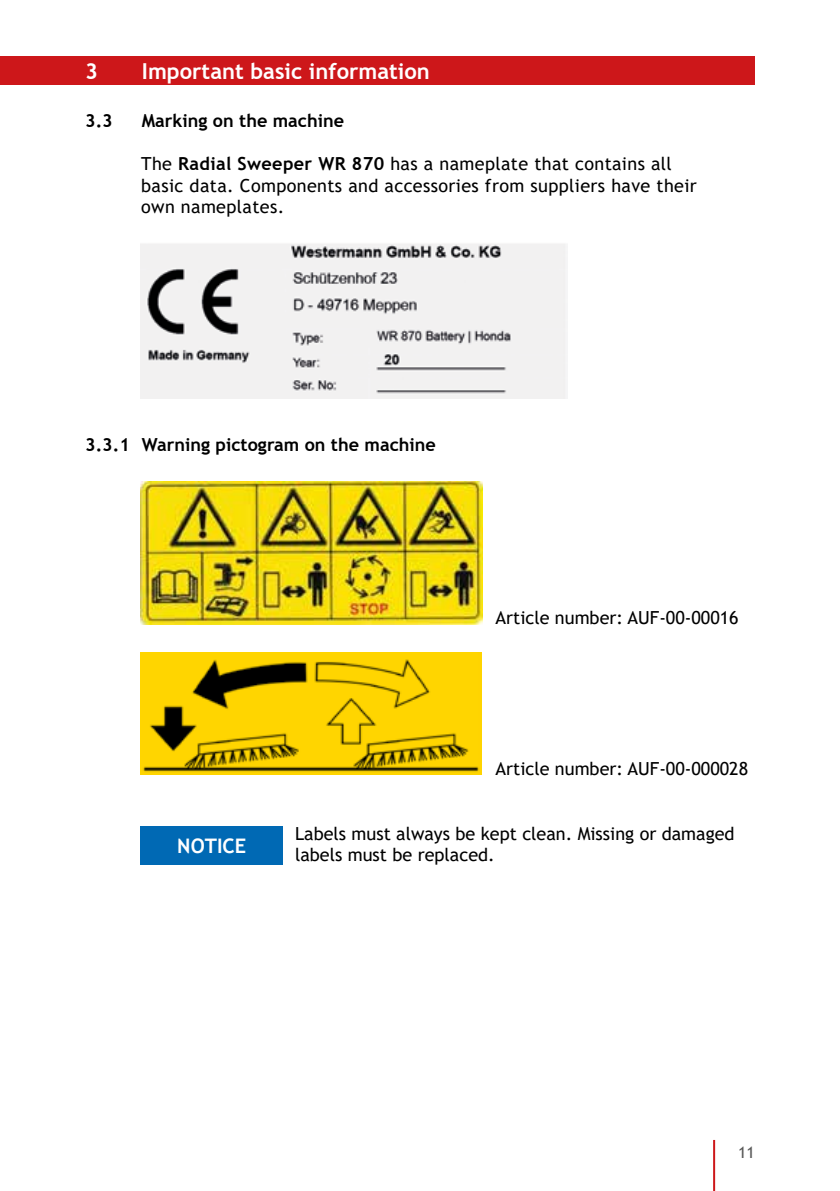
<style>
.page{position:relative;width:840px;height:1191px;background:#fff}
.page>*{position:absolute;margin:0;border:0;box-sizing:border-box;transform-origin:0 0}
.t1{font:700 22px "Trebuchet MS";color:#fff}
.t2{font:700 20px "Trebuchet MS";color:#fff}
.t3{font:18px/21.6px "Trebuchet MS";letter-spacing:.02em;color:#000}
.t4{font:18px/21.6px "Trebuchet MS";color:#000}
.t5{font:700 18px "Trebuchet MS";color:#000}
.t6{font:16px "Trebuchet MS";color:#575756}
.s1{font-weight:700}
</style>
<div class="page">
<hr style="left:712px;top:1140px;width:2px;height:51px;background:#cd171a">
<div style="left:0;top:57px;width:754px;height:28px;background:#cd171a"></div>
<img style="left:141px;top:244px;width:425px;height:154px">
<img style="left:141px;top:653px;width:340px;height:121px">
<img style="left:141px;top:482px;width:341px;height:142px">
<div style="left:141px;top:826px;width:142px;height:39px;background:#0069b4"></div>
<p class="t1" style="left:85px;top:57px;width:14px">3</p>
<p class="t1" style="left:142px;top:57px;width:289px">Important basic information</p>
<p class="t5" style="left:85px;top:109px;width:29px">3.3</p>
<p class="t5" style="left:142px;top:109px;width:204px">Marking on the machine</p>
<p class="t3" style="left:141px;top:153px;width:557px">The <span class="s1">Radial Sweeper WR 870</span> has a nameplate that contains all basic data. Components and accessories from suppliers have their own nameplates.</p>
<p class="t5" style="left:85px;top:433px;width:352px">3.3.1 Warning pictogram on the machine</p>
<p class="t4" style="left:495px;top:606px;width:244px">Article number: AUF-00-00016</p>
<p class="t4" style="left:495px;top:757px;width:254px">Article number: AUF-00-000028</p>
<p class="t2" style="left:177px;top:833px;width:70px">NOTICE</p>
<p class="t4" style="left:295px;top:822px;width:440px">Labels must always be kept clean. Missing or damaged labels must be replaced.</p>
<p class="t6" style="left:737px;top:1142px;width:18px">11</p>
</div>
